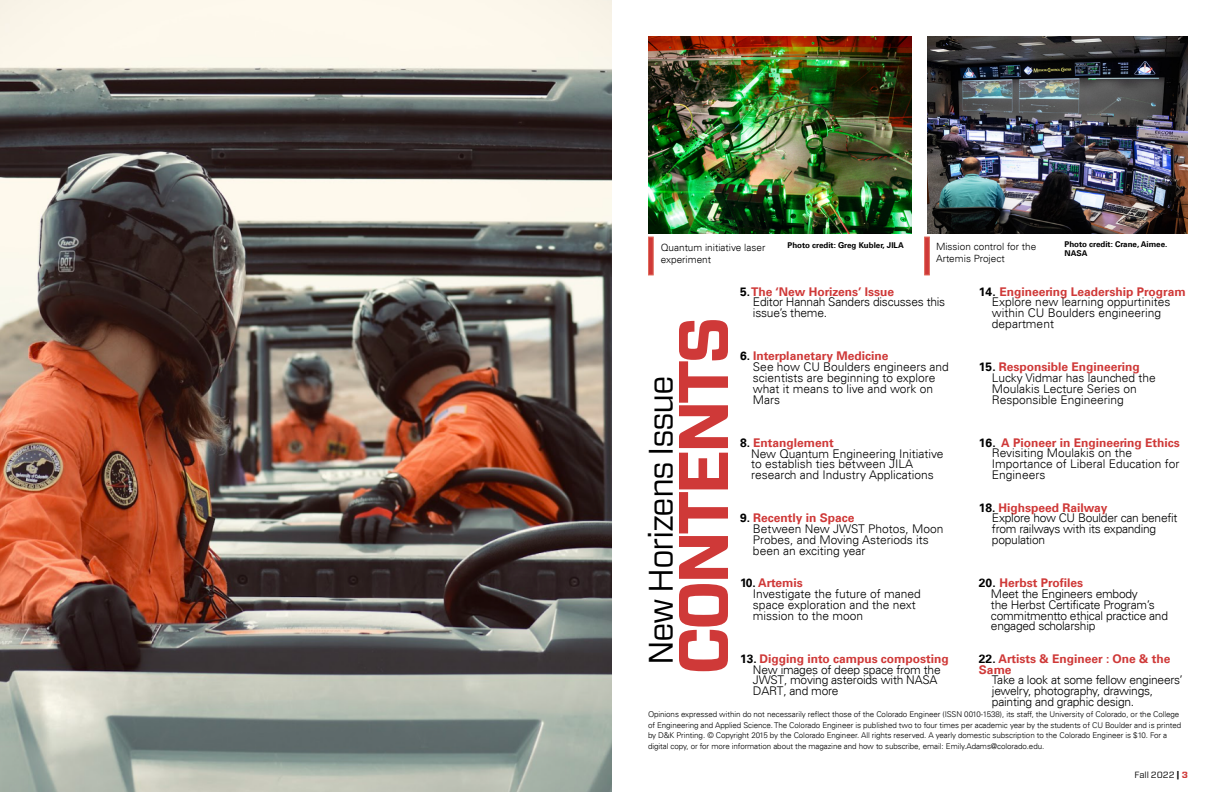
<style>
.page{position:relative;width:1224px;height:792px;background:#fff}
.page>*{position:absolute;margin:0;border:0;box-sizing:border-box;transform-origin:0 0}
.t1{font:700 70px "Vitesse Sans";letter-spacing:-.055em;color:#cf3938}
.t2{font:34px "Vitesse Sans";letter-spacing:-.04em;color:#000}
.t3{font:300 12px/10.8px "Univers LT";color:#000}
.t4{font:300 12px/10.8px "Univers LT";letter-spacing:-.02em;color:#000}
.t5{font:700 12px/10.8px "Univers LT";color:#cf3938}
.t6{font:300 10px/12px "Univers LT";color:#000}
.t7{font:9px "Vitesse Sans";color:#000}
.t8{font:300 8px/10.8px "Univers LT";letter-spacing:-.01em;color:#000}
.t9{font:700 8px/9.6px "Univers LT";color:#000}
.s1{font-weight:700}
.s2{font-weight:700;color:#cf3938}
.s3{color:#000}
</style>
<div class="page">
<img style="left:927px;top:36px;width:261px;height:198px">
<img style="left:0;top:0;width:612px;height:792px">
<img style="left:648px;top:36px;width:264px;height:198px">
<svg style="left:648px;top:237px;width:6px;height:38px"></svg>
<svg style="left:924px;top:237px;width:6px;height:38px"></svg>
<p class="t9" style="left:788px;top:241px;width:118px">Photo credit: Greg Kubler, JILA</p>
<p class="t6" style="left:661px;top:242px;width:106px">Quantum initiative laser experiment</p>
<p class="t6" style="left:936px;top:241px;width:102px">Mission control for the<br>Artemis Project</p>
<p class="t9" style="left:1064px;top:239px;width:104px">Photo credit: Crane, Aimee.<br>NASA</p>
<p class="t4" style="left:753px;top:286px;width:194px;text-indent:-13px"><span class="s1">5.</span> <span class="s2">The ‘New Horizens’ Issue<br></span>Editor Hannah Sanders discusses this issue’s theme.</p>
<p class="t3" style="left:753px;top:351px;width:198px;text-indent:-13px"><span class="s1">6.</span> <span class="s2">Interplanetary Medicine<br></span>See how CU Boulders engineers and scientists are beginning to explore what it means to live and work on<br>Mars</p>
<p class="t3" style="left:751px;top:437px;width:194px;text-indent:-11px"><span class="s1">8.</span> <span class="s2">Entanglement<br></span>New Quantum Engineering Initiative to establish ties between JILA research and Industry Applications</p>
<p class="t3" style="left:753px;top:513px;width:192px;text-indent:-13px"><span class="s1">9.</span> <span class="s2">Recently in Space<br></span>Between New JWST Photos, Moon<br>Probes, and Moving Asteriods its been an exciting year</p>
<p class="t3" style="left:753px;top:578px;width:169px;text-indent:-13px"><span class="s1">10.</span> <span class="s2">Artemis<br></span>Investigate the future of maned space exploration and the next mission to the moon</p>
<p class="t4" style="left:753px;top:653px;width:197px;text-indent:-13px"><span class="s1">13.</span> <span class="s2">Digging into campus composting<br></span>New images of deep space from the<br>JWST, moving asteroids with NASA<br>DART, and more</p>
<p class="t3" style="left:992px;top:286px;width:195px;text-indent:-13px"><span class="s1">14.</span> <span class="s2">Engineering Leadership Program<br></span>Explore new learning oppurtinites within CU Boulders engineering department</p>
<p class="t3" style="left:992px;top:362px;width:165px;text-indent:-13px"><span class="s1">15.</span> <span class="s2">Responsible Engineering<br></span>Lucky Vidmar has launched the<br>Moulakis Lecture Series on<br>Responsible Engineering</p>
<p class="t3" style="left:992px;top:437px;width:189px;text-indent:-13px"><span class="s1">16.</span> <span class="s2">A Pioneer in Engineering Ethics<br></span>Revisiting Moulakis on the<br>Importance of Liberal Education for<br>Engineers</p>
<p class="t4" style="left:992px;top:502px;width:187px;text-indent:-13px"><span class="s1">18.</span> <span class="s2">Highspeed Railway<br></span>Explore how CU Boulder can benefit from railways with its expanding population</p>
<p class="t4" style="left:991px;top:578px;width:179px;text-indent:-12px"><span class="s1">20.</span> <span class="s2">Herbst Profiles<br></span>Meet the Engineers embody<br>the Herbst Certificate Program’s commitmentto ethical practice and engaged scholarship</p>
<p class="t5" style="left:979px;top:653px;width:193px"><span class="s3">22.</span> Artists &amp; Engineer : One &amp; the<br>Same</p>
<p class="t4" style="left:992px;top:675px;width:192px">Take a look at some fellow engineers’ jewelry, photography, drawings, painting and graphic design.</p>
<h1 class="t1" style="left:657px;top:675px;width:360px;rotate:-90deg">CONTENTS</h1>
<p class="t8" style="left:648px;top:709px;width:535px">Opinions expressed within do not necessarily reflect those of the Colorado Engineer (ISSN 0010-1538), its staff, the University of Colorado, or the College of Engineering and Applied Science. The Colorado Engineer is published two to four times per academic year by the students of CU Boulder and is printed by D&amp;K Printing. © Copyright 2015 by the Colorado Engineer. All rights reserved. A yearly domestic subscription to the Colorado Engineer is $10. For a digital copy, or for more information about the magazine and how to subscribe, email: Emily.Adams@colorado.edu.</p>
<h2 class="t2" style="left:638px;top:665px;width:291px;rotate:-90deg">New Horizens Issue</h2>
<p class="t7" style="left:1135px;top:768px;width:55px">Fall 2022 <span class="s1">|</span> <span class="s2">3</span></p>
</div>
